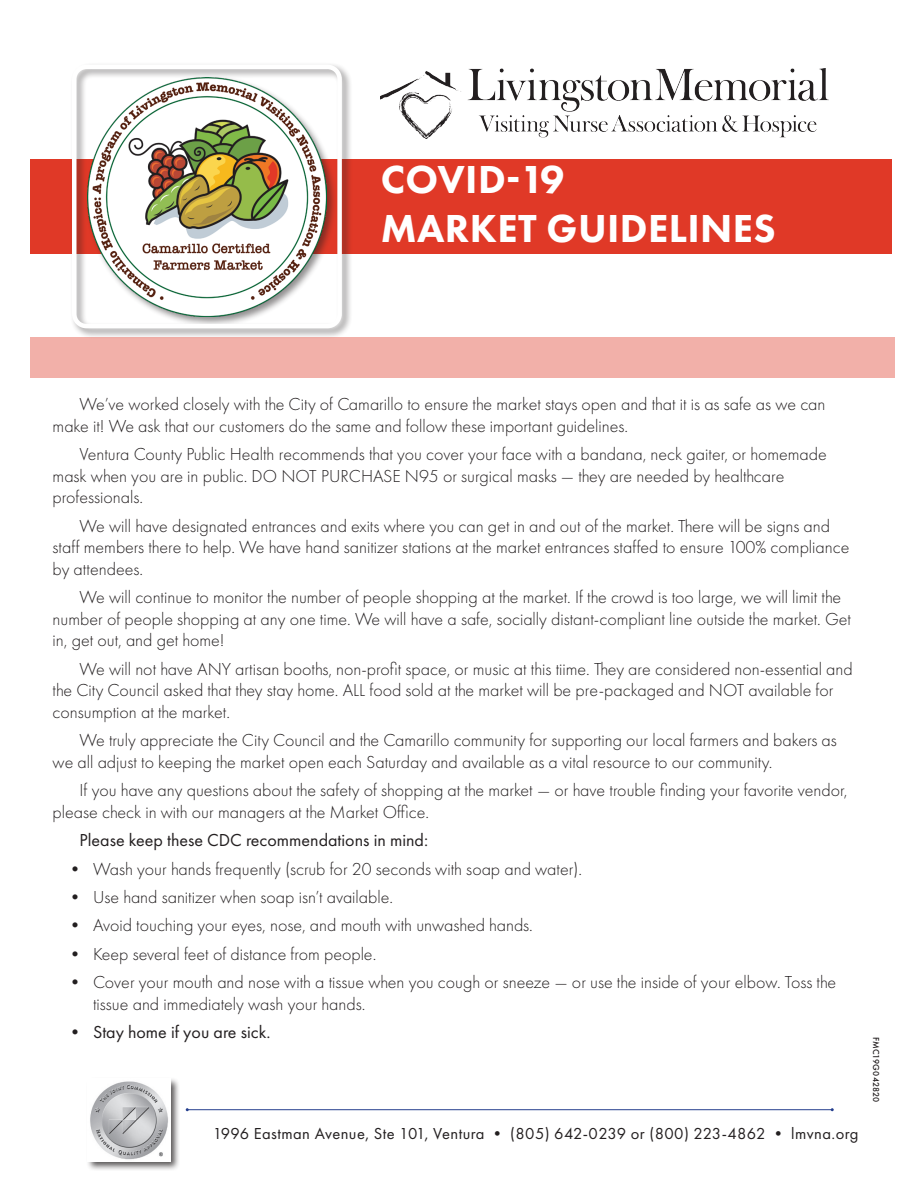
<style>
.page{position:relative;width:918px;height:1188px;background:#fff}
.page>*{position:absolute;margin:0;border:0;box-sizing:border-box;transform-origin:0 0}
.Flyer_Title{font:800 40.5px/48.6px "Futura PT";letter-spacing:.01em;color:#fff}
.t1{font:300 18px/21.6px "Futura PT";color:#231f20}
.t2{font:18px "Futura PT";color:#231f20}
.t3{font:16.5px "Futura PT";letter-spacing:.025em;color:#231f20}
.Tiny_side_print{font:500 9px "Futura PT";letter-spacing:.01em;color:#231f20}
.s1{font-weight:300}
</style>
<div class="page">
<div style="left:30px;top:159px;width:862px;height:94px;background:#e03927"></div>
<img style="left:381px;top:69px;width:447px;height:69px">
<div style="left:30px;top:338px;width:865px;height:40px;background:#f2b0a9"></div>
<div style="left:86px;top:1077px;width:94px;height:94px;background:#231f20;opacity:.75"></div>
<img style="left:88px;top:1079px;width:82px;height:82px">
<hr style="left:187px;top:1109px;width:645px;height:1px;background:#253f8e">
<div style="left:70px;top:62px;width:283px;height:277px;background:#231f20;opacity:.5"></div>
<img style="left:87px;top:78px;width:239px;height:239px">
<div style="left:72px;top:65px;width:270px;height:263px;border:4px solid #fff;border-radius:12px"></div>
<p class="Flyer_Title" style="left:381px;top:155px;width:397px">COVID-19<br>MARKET GUIDELINES</p>
<p class="t1" style="left:53px;top:394px;width:774px;text-indent:27px">We’ve worked closely with the City of Camarillo to ensure the market stays open and that it is as safe as we can make it! We ask that our customers do the same and follow these important guidelines.</p>
<p class="t1" style="left:53px;top:444px;width:776px;text-indent:27px">Ventura County Public Health recommends that you cover your face with a bandana, neck gaiter, or homemade mask when you are in public. DO NOT PURCHASE N95 or surgical masks — they are needed by healthcare professionals.</p>
<p class="t1" style="left:53px;top:515px;width:798px;text-indent:27px">We will have designated entrances and exits where you can get in and out of the market. There will be signs and staff members there to help. We have hand sanitizer stations at the market entrances staffed to ensure 100% compliance by attendees.</p>
<p class="t1" style="left:53px;top:587px;width:800px;text-indent:27px">We will continue to monitor the number of people shopping at the market. If the crowd is too large, we will limit the number of people shopping at any one time. We will have a safe, socially distant-compliant line outside the market. Get in, get out, and get home!</p>
<p class="t1" style="left:53px;top:658px;width:802px;text-indent:27px">We will not have ANY artisan booths, non-profit space, or music at this tiime. They are considered non-essential and the City Council asked that they stay home. ALL food sold at the market will be pre-packaged and NOT available for consumption at the market.</p>
<p class="t1" style="left:53px;top:730px;width:786px;text-indent:27px">We truly appreciate the City Council and the Camarillo community for supporting our local farmers and bakers as we all adjust to keeping the market open each Saturday and available as a vital resource to our community.</p>
<p class="t1" style="left:53px;top:780px;width:796px;text-indent:27px">If you have any questions about the safety of shopping at the market — or have trouble finding your favorite vendor, please check in with our managers at the Market Office.</p>
<p class="t2" style="left:80px;top:830px;width:350px">Please keep these CDC recommendations in mind:</p>
<p class="t1" style="left:66px;top:858px;width:518px">• Wash your hands frequently (scrub for 20 seconds with soap and water).</p>
<p class="t1" style="left:66px;top:886px;width:329px">• Use hand sanitizer when soap isn’t available.</p>
<p class="t1" style="left:66px;top:915px;width:468px">• Avoid touching your eyes, nose, and mouth with unwashed hands.</p>
<p class="t1" style="left:66px;top:943px;width:312px">• Keep several feet of distance from people.</p>
<p class="t1" style="left:93px;top:971px;width:745px;text-indent:-27px">• Cover your mouth and nose with a tissue when you cough or sneeze — or use the inside of your elbow. Toss the tissue and immediately wash your hands.</p>
<p class="t2" style="left:66px;top:1021px;width:206px"><span class="s1">•</span> Stay home if you are sick.</p>
<p class="t3" style="left:213px;top:1124px;width:647px">1996 Eastman Avenue, Ste 101, Ventura • (805) 642-0239 or (800) 223-4862 • lmvna.org</p>
<p class="Tiny_side_print" style="left:882px;top:1037px;width:67px;rotate:90deg">FMC19G042820</p>
</div>
